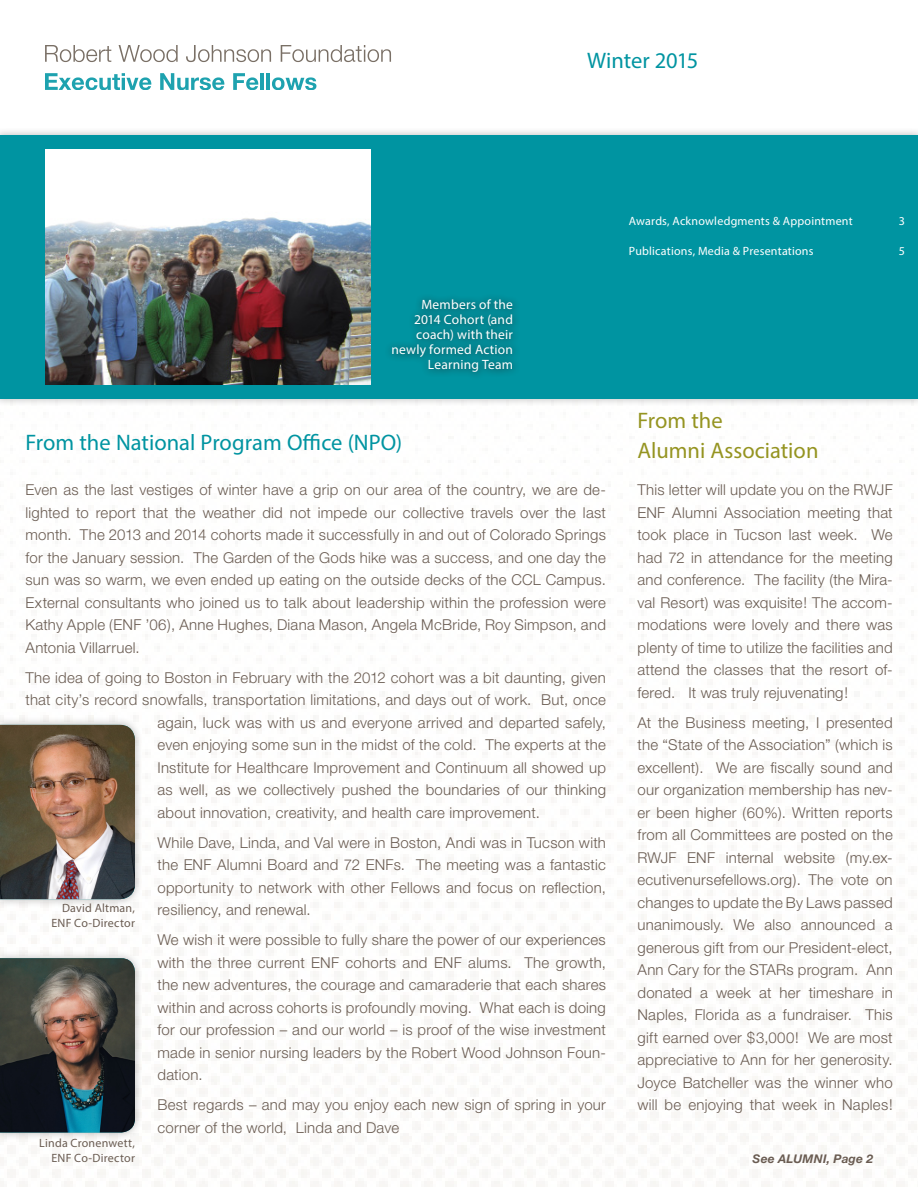
<style>
.page{position:relative;width:918px;height:1188px;background:#fff}
.page>*{position:absolute;margin:0;border:0;box-sizing:border-box;transform-origin:0 0}
.Front_Page_Article_T{font:22.5px "Myriad Pro";color:#0094a1}
.Front_Page_Article_T-2{font:22.5px/30px "Myriad Pro";color:#959421}
.Blue_Paragraph{font:300 15px/22.5px "Helvetica Neue";letter-spacing:.015em;color:#6a5c52;text-align:justify}
.t1{font:13.5px/15px "Myriad Pro";letter-spacing:.015em;color:#fff;text-align:right}
.Table_of_Contents{font:12px "Myriad Pro";letter-spacing:.015em;color:#fff}
.t2{font:12px "Myriad Pro";letter-spacing:.015em;color:#6a5c52}
.See_Page{font:italic 700 12px "Helvetica Neue";letter-spacing:.02em;color:#6a5c52}
</style>
<div class="page">
<svg style="left:45px;top:45px;width:66px;height:17px"></svg>
<svg style="left:119px;top:45px;width:59px;height:17px"></svg>
<svg style="left:186px;top:45px;width:85px;height:17px"></svg>
<svg style="left:281px;top:45px;width:110px;height:17px"></svg>
<svg style="left:45px;top:73px;width:106px;height:17px"></svg>
<svg style="left:160px;top:73px;width:64px;height:17px"></svg>
<svg style="left:233px;top:73px;width:25px;height:17px"></svg>
<hr style="left:260px;top:73px;width:4px;height:17px;background:#1ea2af">
<hr style="left:266px;top:73px;width:4px;height:17px;background:#1ea2af">
<svg style="left:272px;top:77px;width:44px;height:13px"></svg>
<div style="left:0;top:127px;width:918px;height:280px;background:#231f20;opacity:.3"></div>
<div style="left:0;top:135px;width:918px;height:264px;background:#0094a1"></div>
<div style="left:384px;top:292px;width:136px;height:88px;background:#231f20;opacity:.85"></div>
<div style="left:0;top:717px;width:143px;height:190px;background:#231f20;opacity:.3"></div>
<img style="left:0;top:725px;width:135px;height:174px">
<div style="left:0;top:950px;width:143px;height:191px;background:#231f20;opacity:.3"></div>
<img style="left:0;top:958px;width:135px;height:174px">
<img style="left:45px;top:150px;width:325px;height:234px">
<p class="Front_Page_Article_T" style="left:587px;top:46px;width:113px">Winter 2015</p>
<p class="t1" style="left:392px;top:297px;width:123px">Members of the<br>2014 Cohort (and coach) with their newly formed Action<br>Learning Team</p>
<p class="Front_Page_Article_T" style="left:26px;top:429px;width:378px">From the National Program Office (NPO)</p>
<p class="Blue_Paragraph" style="left:26px;top:478px;width:582px">Even as the last vestiges of winter have a grip on our area of the country, we are de&shy;lighted to report that the weather did not impede our collective travels over the last month. The 2013 and 2014 cohorts made it successfully in and out of Colorado Springs for the January session. The Garden of the Gods hike was a success, and one day the sun was so warm, we even ended up eating on the outside decks of the CCL Campus.<br>External consultants who joined us to talk about leadership within the profession were Kathy Apple (ENF ’06), Anne Hughes, Diana Mason, Angela McBride, Roy Simpson, and Antonia Villarruel.</p>
<p class="Blue_Paragraph" style="left:26px;top:666px;width:582px">The idea of going to Boston in February with the 2012 cohort was a bit daunting, given</p>
<p class="Blue_Paragraph" style="left:26px;top:688px;width:582px">that city’s record snowfalls, transportation limitations, and days out of work. But, once</p>
<p class="Blue_Paragraph" style="left:158px;top:711px;width:450px">again, luck was with us and everyone arrived and departed safely,</p>
<p class="Blue_Paragraph" style="left:158px;top:733px;width:450px">even enjoying some sun in the midst of the cold. The experts at the</p>
<p class="Blue_Paragraph" style="left:158px;top:756px;width:450px">Institute for Healthcare Improvement and Continuum all showed up</p>
<p class="Blue_Paragraph" style="left:158px;top:778px;width:450px">as well, as we collectively pushed the boundaries of our thinking</p>
<p class="Blue_Paragraph" style="left:158px;top:801px;width:384px">about innovation, creativity, and health care improvement.</p>
<p class="Blue_Paragraph" style="left:158px;top:831px;width:450px">While Dave, Linda, and Val were in Boston, Andi was in Tucson with the ENF Alumni Board and 72 ENFs. The meeting was a fantastic opportunity to network with other Fellows and focus on reflection, resiliency, and renewal.</p>
<p class="Blue_Paragraph" style="left:158px;top:928px;width:450px">We wish it were possible to fully share the power of our experiences with the three current ENF cohorts and ENF alums. The growth, the new adventures, the courage and camaraderie that each shares within and across cohorts is profoundly moving. What each is doing for our profession – and our world – is proof of the wise investment made in senior nursing leaders by the Robert Wood Johnson Foun&shy;dation.</p>
<p class="Blue_Paragraph" style="left:158px;top:1093px;width:450px">Best regards – and may you enjoy each new sign of spring in your corner of the world, Linda and Dave</p>
<p class="t2" style="left:62px;top:900px;width:74px">David Altman,</p>
<p class="t2" style="left:52px;top:915px;width:85px">ENF Co-Director</p>
<p class="t2" style="left:39px;top:1136px;width:97px">Linda Cronenwett,</p>
<p class="t2" style="left:52px;top:1151px;width:85px">ENF Co-Director</p>
<p class="Table_of_Contents" style="left:629px;top:214px;width:225px">Awards, Acknowledgments &amp; Appointment</p>
<p class="Table_of_Contents" style="left:899px;top:214px;width:8px">3</p>
<p class="Table_of_Contents" style="left:629px;top:244px;width:186px">Publications, Media &amp; Presentations</p>
<p class="Table_of_Contents" style="left:899px;top:244px;width:8px">5</p>
<p class="Front_Page_Article_T-2" style="left:638px;top:405px;width:183px">From the<br>Alumni Association</p>
<p class="Blue_Paragraph" style="left:638px;top:478px;width:257px">This letter will update you on the RWJF ENF Alumni Association meeting that took place in Tucson last week. We had 72 in attendance for the meeting and conference. The facility (the Mira&shy;val Resort) was exquisite! The accom&shy;modations were lovely and there was plenty of time to utilize the facilities and attend the classes that the resort of&shy;fered. It was truly rejuvenating!</p>
<p class="Blue_Paragraph" style="left:638px;top:711px;width:257px">At the Business meeting, I presented the “State of the Association” (which is excellent). We are fiscally sound and our organization membership has nev&shy;er been higher (60%). Written reports from all Committees are posted on the RWJF ENF internal website (my.ex&shy;ecutivenursefellows.org). The vote on changes to update the By Laws passed unanimously. We also announced a generous gift from our President-elect, Ann Cary for the STARs program. Ann donated a week at her timeshare in Naples, Florida as a fundraiser. This gift earned over $3,000! We are most appreciative to Ann for her generosity.<br>Joyce Batcheller was the winner who will be enjoying that week in Naples!</p>
<p class="See_Page" style="left:753px;top:1151px;width:122px">See ALUMNI, Page 2</p>
</div>
